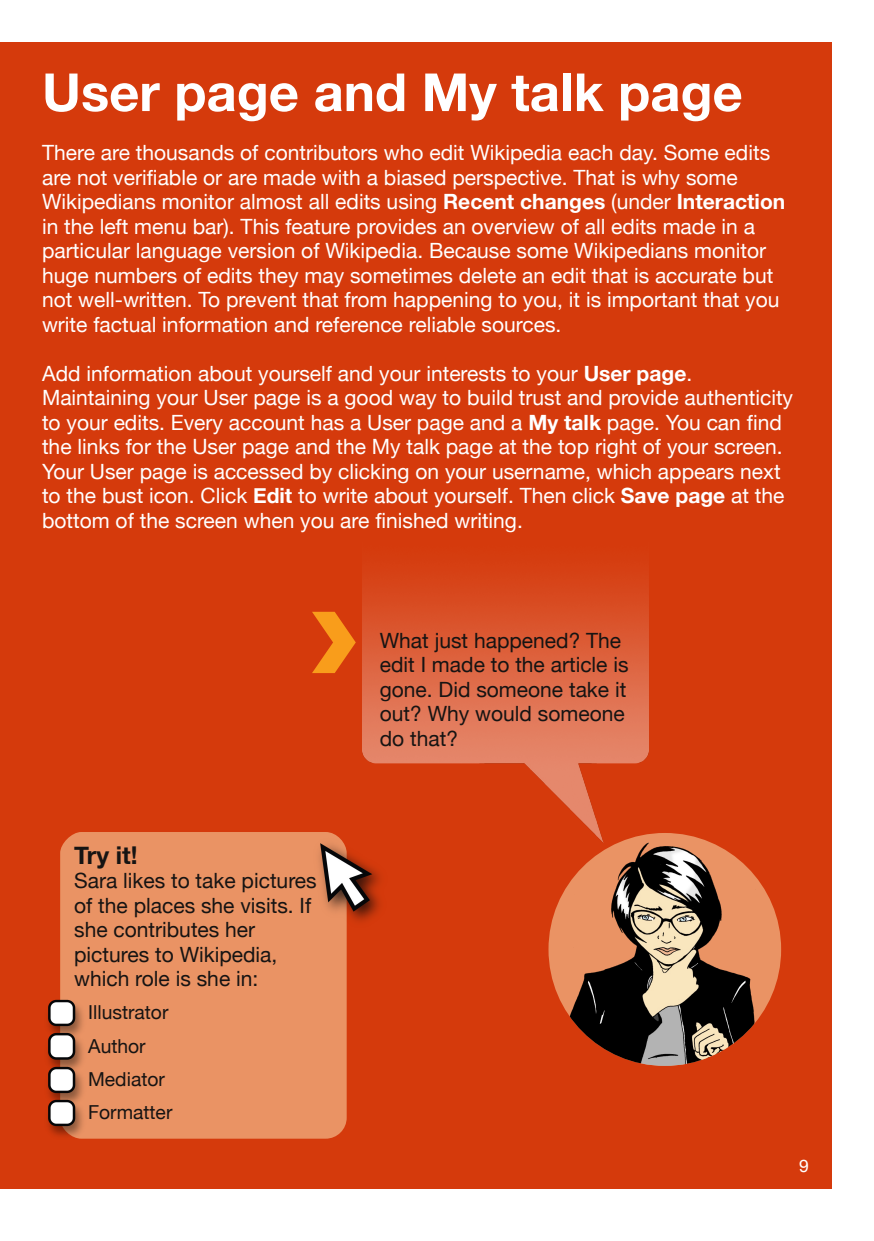
<style>
.page{position:relative;width:874px;height:1241px;background:#fff}
.page>*{position:absolute;margin:0;border:0;box-sizing:border-box;transform-origin:0 0}
.t1{font:700 52.5px "Helvetica Neue";color:#fff}
.t2{font:700 24.5px "Helvetica Neue";color:#161413}
.t3{font:21px/24.5px "Helvetica Neue";color:#fff}
.t4{font:21px/24.5px "Helvetica Neue";color:#161413}
.t5{font:19.25px/33.2px "Helvetica Neue";color:#161413}
.t6{font:17.5px "Helvetica Neue";color:#fff}
.s1{font-weight:700}
</style>
<div class="page">
<div style="left:0;top:42px;width:831px;height:1146px;background:#d53a0c"></div>
<div style="left:60px;top:831px;width:286px;height:307px;background:#ea9364;border-radius:21px"></div>
<img style="left:47px;top:995px;width:36px;height:34px">
<img style="left:310px;top:831px;width:70px;height:102px">
<img style="left:47px;top:1029px;width:36px;height:33px">
<img style="left:47px;top:1062px;width:36px;height:34px">
<img style="left:47px;top:1096px;width:42px;height:43px">
<img style="left:363px;top:575px;width:285px;height:267px">
<div style="left:548px;top:832px;width:232px;height:233px;background:#ea9364;border-radius:50%"></div>
<img style="left:553px;top:840px;width:208px;height:225px">
<svg style="left:312px;top:611px;width:43px;height:62px"></svg>
<h1 class="t1" style="left:42px;top:60px;width:701px">User page and My talk page</h1>
<p class="t3" style="left:42px;top:140px;width:744px">There are thousands of contributors who edit Wikipedia each day. Some edits are not verifiable or are made with a biased perspective. That is why some Wikipedians monitor almost all edits using <span class="s1">Recent changes</span> (under <span class="s1">Interaction </span>in the left menu bar). This feature provides an overview of all edits made in a particular language version of Wikipedia. Because some Wikipedians monitor huge numbers of edits they may sometimes delete an edit that is accurate but not well-written. To prevent that from happening to you, it is important that you write factual information and reference reliable sources.</p>
<p class="t3" style="left:42px;top:360px;width:752px">Add information about yourself and your interests to your <span class="s1">User page</span>.<br>Maintaining your User page is a good way to build trust and provide authenticity to your edits. Every account has a User page and a <span class="s1">My talk</span> page. You can find the links for the User page and the My talk page at the top right of your screen.<br>Your User page is accessed by clicking on your username, which appears next to the bust icon. Click <span class="s1">Edit</span> to write about yourself. Then click <span class="s1">Save page</span> at the bottom of the screen when you are finished writing.</p>
<p class="t2" style="left:74px;top:839px;width:65px">Try it!</p>
<p class="t4" style="left:74px;top:867px;width:244px">Sara likes to take pictures of the places she visits. If she contributes her pictures to Wikipedia, which role is she in:</p>
<p class="t5" style="left:88px;top:995px;width:86px">Illustrator<br>Author<br>Mediator<br>Formatter</p>
<p class="t4" style="left:379px;top:627px;width:250px">What just happened? The edit I made to the article is gone. Did someone take it out? Why would someone do that?</p>
<p class="t6" style="left:798px;top:1154px;width:11px">9</p>
</div>
